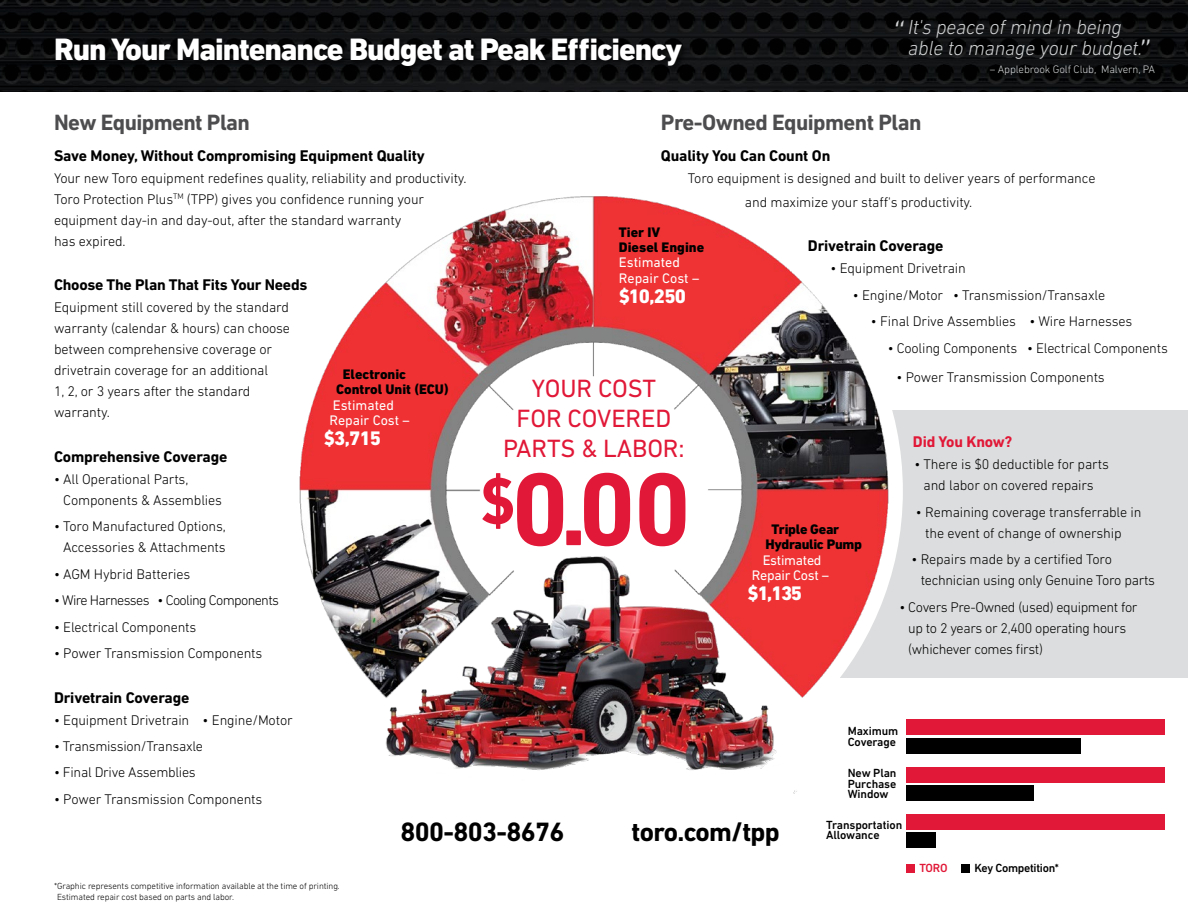
<style>
.page{position:relative;width:1188px;height:918px;background:#fff}
.page>*{position:absolute;margin:0;border:0;box-sizing:border-box;transform-origin:0 0}
.t1{font:700 104.85px "DIN Next LT Pro";color:#e11837}
.t2{font:italic 300 37.5px "DIN Next LT Pro";color:#d1d3d4}
.t3{font:800 31.5px "DIN Next LT Pro";letter-spacing:-.035em;color:#fff}
.t4{font:700 27px "DIN Next LT Pro";letter-spacing:-.025em;color:#000}
.t5{font:25.35px/30px "DIN Next LT Pro";letter-spacing:-.005em;color:#e11837;text-align:center}
.t6{font:700 22.5px "DIN Next LT Pro";letter-spacing:-.025em;color:#4d4d4f}
.t7{font:italic 300 20.7px/20.7px "DIN Next LT Pro";letter-spacing:-.01em;color:#d1d3d4}
.t8{font:800 19.95px "DIN Next LT Pro";letter-spacing:-.04em;color:#fff}
.t9{font:700 15.75px "DIN Next LT Pro";letter-spacing:-.01em;color:#000}
.t10{font:700 15.75px "DIN Next LT Pro";letter-spacing:-.01em;color:#e11837}
.t11{font:300 14.25px/21px "DIN Next LT Pro";letter-spacing:-.01em;color:#000}
.t12{font:300 14.25px "DIN Next LT Pro";letter-spacing:-.045em;color:#000}
.t13{font:800 14.1px/15.3px "DIN Next LT Pro";color:#000}
.t14{font:14.1px/15.3px "DIN Next LT Pro";color:#fff}
.t15{font:800 14.1px/15.3px "DIN Next LT Pro";letter-spacing:-.02em;color:#000}
.t16{font:14.1px/15.3px "DIN Next LT Pro";letter-spacing:-.02em;color:#fff;text-align:center}
.t17{font:500 12px/10.5px "DIN Next LT Pro";letter-spacing:-.01em;color:#000}
.t18{font:500 12px "DIN Next LT Pro";color:#e11837}
.t19{font:300 11.1px "DIN Next LT Pro";letter-spacing:-.01em;color:#d1d3d4}
.t20{font:300 9px/10.5px "DIN Next LT Pro";letter-spacing:-.01em;color:#000}
</style>
<div class="page">
<div style="left:808px;top:410px;width:380px;height:268px;background:#dcddde"></div>
<img style="left:299px;top:196px;width:622px;height:597px">
<img style="left:0;top:0;width:1188px;height:91px">
<div style="left:53px;top:35px;width:636px;height:40px;background:#000;opacity:.75"></div>
<div style="left:906px;top:864px;width:8px;height:8px;background:#e11837"></div>
<div style="left:961px;top:864px;width:8px;height:8px;background:#000"></div>
<div style="left:906px;top:720px;width:259px;height:15px;background:#e11837"></div>
<div style="left:906px;top:738px;width:175px;height:15px;background:#000"></div>
<div style="left:906px;top:767px;width:259px;height:15px;background:#e11837"></div>
<div style="left:906px;top:785px;width:128px;height:16px;background:#000"></div>
<div style="left:906px;top:814px;width:259px;height:16px;background:#e11837"></div>
<div style="left:906px;top:832px;width:29px;height:16px;background:#000"></div>
<h3 class="t3" style="left:54px;top:31px;width:630px">Run Your Maintenance Budget at Peak Efficiency</h3>
<h3 class="t7" style="left:908px;top:17px;width:236px">It's peace of mind in being able to manage your budget.</h3>
<h2 class="t2" style="left:891px;top:11px;width:14px">“</h2>
<h2 class="t2" style="left:1137px;top:31px;width:14px">”</h2>
<p class="t19" style="left:990px;top:63px;width:167px">– Applebrook Golf Club, Malvern, PA</p>
<h3 class="t6" style="left:661px;top:109px;width:262px">Pre-Owned Equipment Plan</h3>
<p class="t9" style="left:661px;top:146px;width:171px">Quality You Can Count On</p>
<p class="t11" style="left:745px;top:166px;width:352px;line-height:24px;text-indent:-57px">Toro equipment is designed and built to deliver years of performance and maximize your staff's productivity.</p>
<p class="t9" style="left:808px;top:237px;width:137px">Drivetrain Coverage</p>
<p class="t11" style="left:830px;top:258px;width:137px">• Equipment Drivetrain</p>
<p class="t11" style="left:853px;top:284px;width:254px">• Engine/Motor • Transmission/Transaxle</p>
<p class="t11" style="left:871px;top:311px;width:263px">• Final Drive Assemblies • Wire Harnesses</p>
<p class="t11" style="left:888px;top:337px;width:282px">• Cooling Components • Electrical Components</p>
<p class="t11" style="left:896px;top:367px;width:210px">• Power Transmission Components</p>
<h3 class="t6" style="left:54px;top:109px;width:198px">New Equipment Plan</h3>
<p class="t9" style="left:54px;top:146px;width:372px">Save Money, Without Compromising Equipment Quality</p>
<p class="t11" style="left:54px;top:167px;width:414px">Your new Toro equipment redefines quality, reliability and productivity.<br>Toro Protection Plus<sup>TM</sup> (TPP) gives you confidence running your equipment day-in and day-out, after the standard warranty<br>has expired.</p>
<p class="t9" style="left:54px;top:276px;width:255px">Choose The Plan That Fits Your Needs</p>
<p class="t11" style="left:54px;top:297px;width:238px">Equipment still covered by the standard warranty (calendar &amp; hours) can choose between comprehensive coverage or drivetrain coverage for an additional<br>1, 2, or 3 years after the standard warranty.</p>
<p class="t9" style="left:54px;top:447px;width:175px">Comprehensive Coverage</p>
<p class="t11" style="left:63px;top:469px;width:160px;text-indent:-9px">• All Operational Parts,<br>Components &amp; Assemblies</p>
<p class="t11" style="left:54px;top:516px;width:173px;text-align:right">• Toro Manufactured Options,<br>Accessories &amp; Attachments</p>
<p class="t11" style="left:54px;top:563px;width:138px">• AGM Hybrid Batteries</p>
<p class="t12" style="left:54px;top:592px;width:227px">• Wire Harnesses • Cooling Components</p>
<p class="t11" style="left:54px;top:616px;width:144px">• Electrical Components</p>
<p class="t11" style="left:54px;top:643px;width:210px">• Power Transmission Components</p>
<p class="t9" style="left:54px;top:688px;width:137px">Drivetrain Coverage</p>
<p class="t11" style="left:54px;top:709px;width:240px">• Equipment Drivetrain • Engine/Motor</p>
<p class="t11" style="left:54px;top:736px;width:150px">• Transmission/Transaxle</p>
<p class="t11" style="left:54px;top:762px;width:143px">• Final Drive Assemblies</p>
<p class="t11" style="left:54px;top:788px;width:210px">• Power Transmission Components</p>
<h3 class="t4" style="left:401px;top:816px;width:165px">800-803-8676</h3>
<h3 class="t4" style="left:631px;top:816px;width:150px">toro.com/tpp</h3>
<p class="t20" style="left:57px;top:881px;width:284px;text-indent:-3px">*Graphic represents competitive information available at the time of printing.<br>Estimated repair cost based on parts and labor.</p>
<p class="t13" style="left:619px;top:224px;width:87px">Tier IV<br>Diesel Engine</p>
<p class="t14" style="left:619px;top:255px;width:82px">Estimated<br>Repair Cost –</p>
<h3 class="t8" style="left:619px;top:284px;width:69px">$10,250</h3>
<p class="t13" style="left:336px;top:366px;width:114px;text-indent:7px">Electronic<br>Control Unit (ECU)</p>
<p class="t14" style="left:329px;top:397px;width:82px">Estimated<br>Repair Cost –</p>
<h3 class="t8" style="left:324px;top:426px;width:59px">$3,715</h3>
<h3 class="t5" style="left:503px;top:373px;width:183px">YOUR COST<br>FOR COVERED<br>PARTS &amp; LABOR:</h3>
<h1 class="t1" style="left:479px;top:448px;width:214px"><sup>$</sup>0.00</h1>
<p class="t10" style="left:913px;top:433px;width:101px">Did You Know?</p>
<p class="t11" style="left:914px;top:454px;width:196px;text-align:center">• There is $0 deductible for parts and labor on covered repairs</p>
<p class="t11" style="left:925px;top:501px;width:218px;text-indent:-9px">• Remaining coverage transferrable in the event of change of ownership</p>
<p class="t11" style="left:921px;top:549px;width:236px;text-indent:-9px">• Repairs made by a certified Toro technician using only Genuine Toro parts</p>
<p class="t11" style="left:908px;top:596px;width:231px;text-indent:-9px">• Covers Pre-Owned (used) equipment for up to 2 years or 2,400 operating hours (whichever comes first)</p>
<p class="t15" style="left:766px;top:522px;width:98px;text-indent:6px">Triple Gear<br>Hydraulic Pump</p>
<p class="t16" style="left:752px;top:552px;width:78px">Estimated<br>Repair Cost –</p>
<h3 class="t8" style="left:747px;top:581px;width:56px">$1,135</h3>
<p class="t17" style="left:848px;top:725px;width:52px;line-height:11.4px">Maximum<br>Coverage</p>
<p class="t17" style="left:848px;top:768px;width:50px;text-align:justify">New Plan Purchase Window</p>
<p class="t17" style="left:826px;top:820px;width:78px">Transportation<br>Allowance</p>
<p class="t18" style="left:919px;top:861px;width:30px">TORO</p>
<p class="t17" style="left:974px;top:863px;width:86px">Key Competition*</p>
</div>
